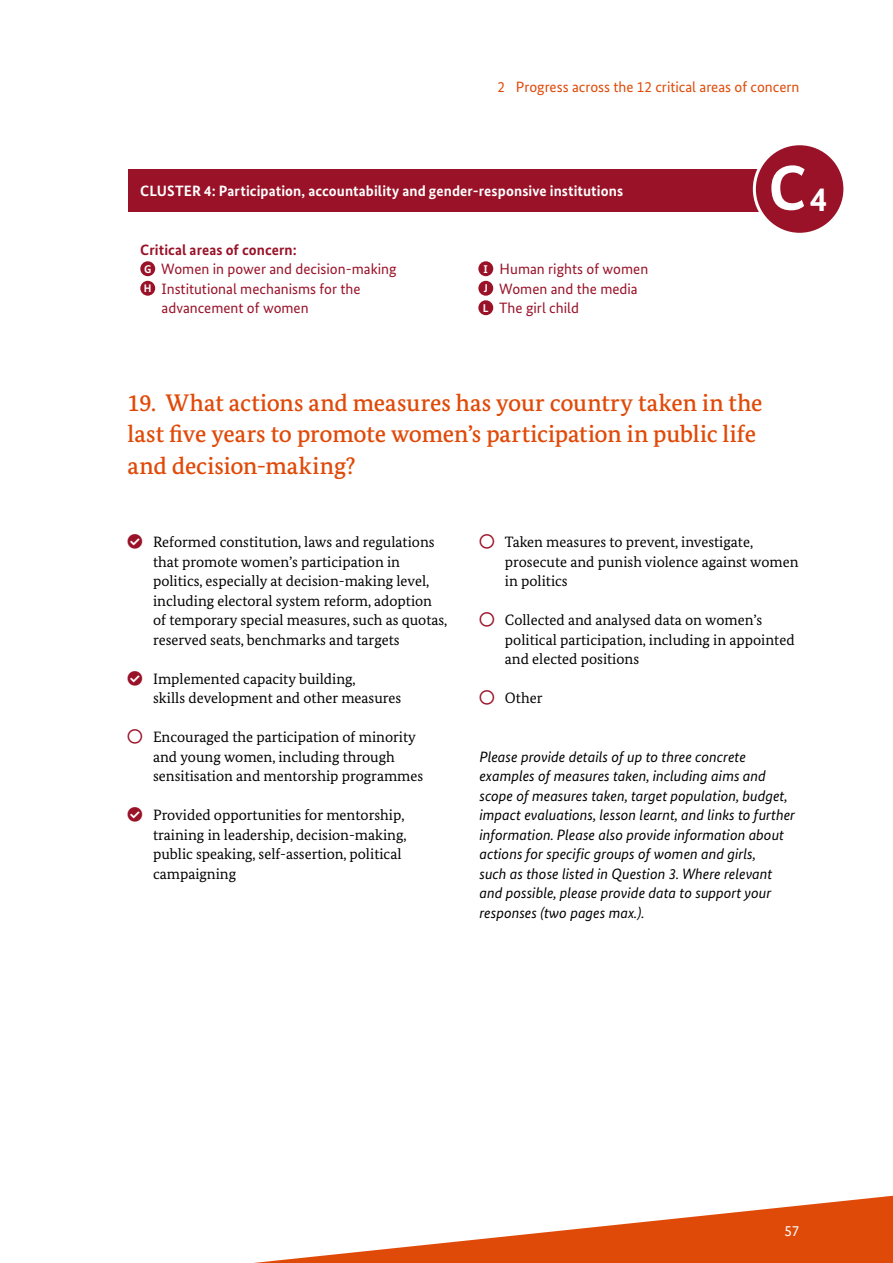
<style>
.page{position:relative;width:893px;height:1263px;background:#fff}
.page>*{position:absolute;margin:0;border:0;box-sizing:border-box;transform-origin:0 0}
.t1{font:700 63px "Bundes Sans";color:#fff}
.C-Inhalt_HL_C-02-H2-HL_2_ZweiSpalten{font:500 24px/31.5px "Bundes Serif";letter-spacing:-.005em;color:#e04a09}
.t2{font:15px/19.5px "Bundes Serif";color:#000}
.D-Inhalt_IS_Wenn_JA{font:italic 15px/19.5px "Bundes Sans";color:#000}
.E-Infobox_Tipp_E-01_2-P-Infobox_FT{font:15px/19.5px "Bundes Sans";color:#991228}
.E-Infobox_Tipp_E-01_1-P-Infobox_HL{font:700 15px "Bundes Sans";letter-spacing:.005em;color:#fff}
.t3{font:15px "Bundes Sans";color:#e04a09}
.E-Infobox_Tipp_E-01_1-P-Infobox_HL2{font:700 15px "Bundes Sans";letter-spacing:.005em;color:#991228}
.t4{font:15px "Bundes Sans";color:#fff}
.E-Infobox_Tipp_ABC-Cluster_klein{font:700 11.25px "Bundes Sans";color:#fff}
.E-Infobox_Tipp_ABC-Cluster_klein-2{font:700 10.95px "Bundes Sans";color:#fff}
.s1{font-size:34.5px}
.s2{color:#991228}
</style>
<div class="page">
<svg style="left:254px;top:1196px;width:639px;height:67px"></svg>
<div style="left:128px;top:169px;width:671px;height:43px;background:#991228"></div>
<div style="left:140px;top:261px;width:15px;height:15px;background:#991228;border-radius:50%"></div>
<div style="left:140px;top:281px;width:15px;height:15px;background:#991228;border-radius:50%"></div>
<div style="left:478px;top:261px;width:15px;height:15px;background:#991228;border-radius:50%"></div>
<div style="left:478px;top:281px;width:15px;height:15px;background:#991228;border-radius:50%"></div>
<div style="left:478px;top:300px;width:15px;height:15px;background:#991228;border-radius:50%"></div>
<div style="left:754px;top:144px;width:91px;height:90px;background:#991228;border-radius:50%"></div>
<div style="left:753px;top:142px;width:93px;height:94px;border:3px solid #fff;border-radius:50%"></div>
<p class="t3" style="left:498px;top:78px;width:303px">2 Progress across the 12 critical areas of concern</p>
<h2 class="E-Infobox_Tipp_E-01_1-P-Infobox_HL" style="left:140px;top:182px;width:484px">CLUSTER 4: Participation, accountability and gender-responsive institutions</h2>
<h3 class="E-Infobox_Tipp_E-01_1-P-Infobox_HL2" style="left:140px;top:240px;width:158px">Critical areas of concern:</h3>
<p class="E-Infobox_Tipp_E-01_2-P-Infobox_FT" style="left:161px;top:259px;width:237px">Women in power and decision-making</p>
<p class="E-Infobox_Tipp_E-01_2-P-Infobox_FT" style="left:162px;top:278px;width:201px">Institutional mechanisms for the advancement of women</p>
<p class="E-Infobox_Tipp_ABC-Cluster_klein" style="left:144px;top:262px;width:9px">G</p>
<p class="E-Infobox_Tipp_ABC-Cluster_klein-2" style="left:144px;top:282px;width:9px">H</p>
<p class="E-Infobox_Tipp_ABC-Cluster_klein" style="left:484px;top:262px;width:6px">I</p>
<p class="E-Infobox_Tipp_ABC-Cluster_klein" style="left:484px;top:281px;width:6px">J</p>
<p class="E-Infobox_Tipp_ABC-Cluster_klein" style="left:483px;top:301px;width:7px">L</p>
<p class="E-Infobox_Tipp_E-01_2-P-Infobox_FT" style="left:500px;top:259px;width:150px">Human rights of women</p>
<p class="E-Infobox_Tipp_E-01_2-P-Infobox_FT" style="left:499px;top:278px;width:140px">Women and the media</p>
<p class="E-Infobox_Tipp_E-01_2-P-Infobox_FT" style="left:499px;top:298px;width:81px">The girl child</p>
<h1 class="t1" style="left:768px;top:150px;width:61px">C<span class="s1">4</span></h1>
<h2 class="C-Inhalt_HL_C-02-H2-HL_2_ZweiSpalten" style="left:128px;top:386px;width:637px">19. What actions and measures has your country taken in the last five years to promote women’s participation in public life and decision-making?</h2>
<p class="t2" style="left:153px;top:532px;width:296px;text-indent:-26px"><span class="s2">✔</span> Reformed constitution, laws and regulations that promote women’s participation in politics, especially at decision-making level, including electoral system reform, adoption of temporary special measures, such as quotas, reserved seats, benchmarks and targets</p>
<p class="t2" style="left:153px;top:669px;width:250px;text-indent:-26px"><span class="s2">✔</span> Implemented capacity building,<br>skills development and other measures</p>
<p class="t2" style="left:153px;top:727px;width:272px;text-indent:-26px"><span class="s2">○</span> Encouraged the participation of minority and young women, including through sensitisation and mentorship programmes</p>
<p class="t2" style="left:153px;top:805px;width:255px;text-indent:-26px"><span class="s2">✔</span> Provided opportunities for mentorship, training in leadership, decision-making, public speaking, self-assertion, political campaigning</p>
<p class="t2" style="left:505px;top:532px;width:295px;text-indent:-26px"><span class="s2">○</span> Taken measures to prevent, investigate, prosecute and punish violence against women in politics</p>
<p class="t2" style="left:505px;top:610px;width:291px;text-indent:-26px"><span class="s2">○</span> Collected and analysed data on women’s political participation, including in appointed and elected positions</p>
<p class="t2" style="left:479px;top:688px;width:65px"><span class="s2">○</span> Other</p>
<p class="D-Inhalt_IS_Wenn_JA" style="left:479px;top:747px;width:317px">Please provide details of up to three concrete examples of measures taken, including aims and scope of measures taken, target population, budget, impact evaluations, lesson learnt, and links to further information. Please also provide information about actions for specific groups of women and girls,<br>such as those listed in Question 3. Where relevant and possible, please provide data to support your responses (two pages max.).</p>
<p class="t4" style="left:784px;top:1222px;width:16px">57</p>
</div>
